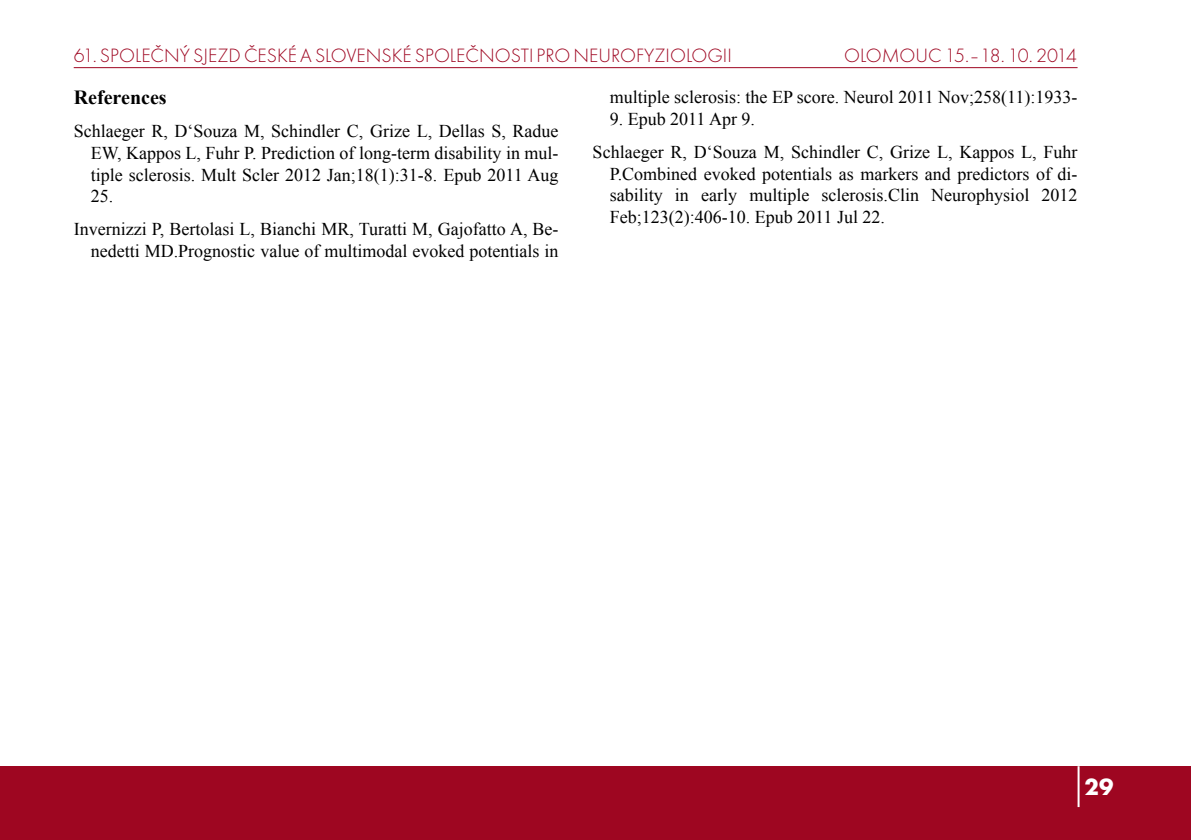
<style>
.page{position:relative;width:1191px;height:840px;background:#fff}
.page>*{position:absolute;margin:0;border:0;box-sizing:border-box;transform-origin:0 0}
.t1{font:700 24px "Futura TOT";color:#fff}
.t2{font:20px "Futura TOT Ligh";color:#9e0621}
.t3{font:20px "Futura TOT Ligh";letter-spacing:-.02em;color:#9e0621}
.t4{font:700 20px "Times New Roman";color:#000}
.t5{font:18px/21.6px "Times New Roman";color:#000;text-align:justify}
</style>
<div class="page">
<div style="left:0;top:765px;width:1191px;height:74px;background:#9e0621"></div>
<hr style="left:74px;top:67px;width:1003px;height:1px;background:#9e0621">
<hr style="left:1077px;top:765px;width:2px;height:41px;background:#fff">
<p class="t2" style="left:74px;top:44px;width:659px">61. SPOLEČNÝ SJEZD ČESKÉ A SLOVENSKÉ SPOLEČNOSTI PRO NEUROFYZIOLOGII</p>
<p class="t3" style="left:844px;top:44px;width:234px">OLOMOUC 15.–18. 10. 2014</p>
<p class="t4" style="left:74px;top:84px;width:94px">References</p>
<p class="t5" style="left:91px;top:120px;width:469px;text-indent:-17px">Schlaeger R, D‘Souza M, Schindler C, Grize L, Dellas S, Radue EW, Kappos L, Fuhr P. Prediction of long-term disability in mul&shy;tiple sclerosis. Mult Scler 2012 Jan;18(1):31-8. Epub 2011 Aug 25.</p>
<p class="t5" style="left:74px;top:218px;width:486px;text-align:right">Invernizzi P, Bertolasi L, Bianchi MR, Turatti M, Gajofatto A, Be&shy;nedetti MD.Prognostic value of multimodal evoked potentials in</p>
<p class="t5" style="left:609px;top:86px;width:469px">multiple sclerosis: the EP score. Neurol 2011 Nov;258(11):1933-</p>
<p class="t5" style="left:592px;top:102px;width:486px;line-height:33px;text-indent:17px">9. Epub 2011 Apr 9.<br>Schlaeger R, D‘Souza M, Schindler C, Grize L, Kappos L, Fuhr</p>
<p class="t5" style="left:609px;top:162px;width:469px">P.Combined evoked potentials as markers and predictors of di&shy;sability in early multiple sclerosis.Clin Neurophysiol 2012<br>Feb;123(2):406-10. Epub 2011 Jul 22.</p>
<h1 class="t1" style="left:1084px;top:771px;width:30px">29</h1>
</div>
